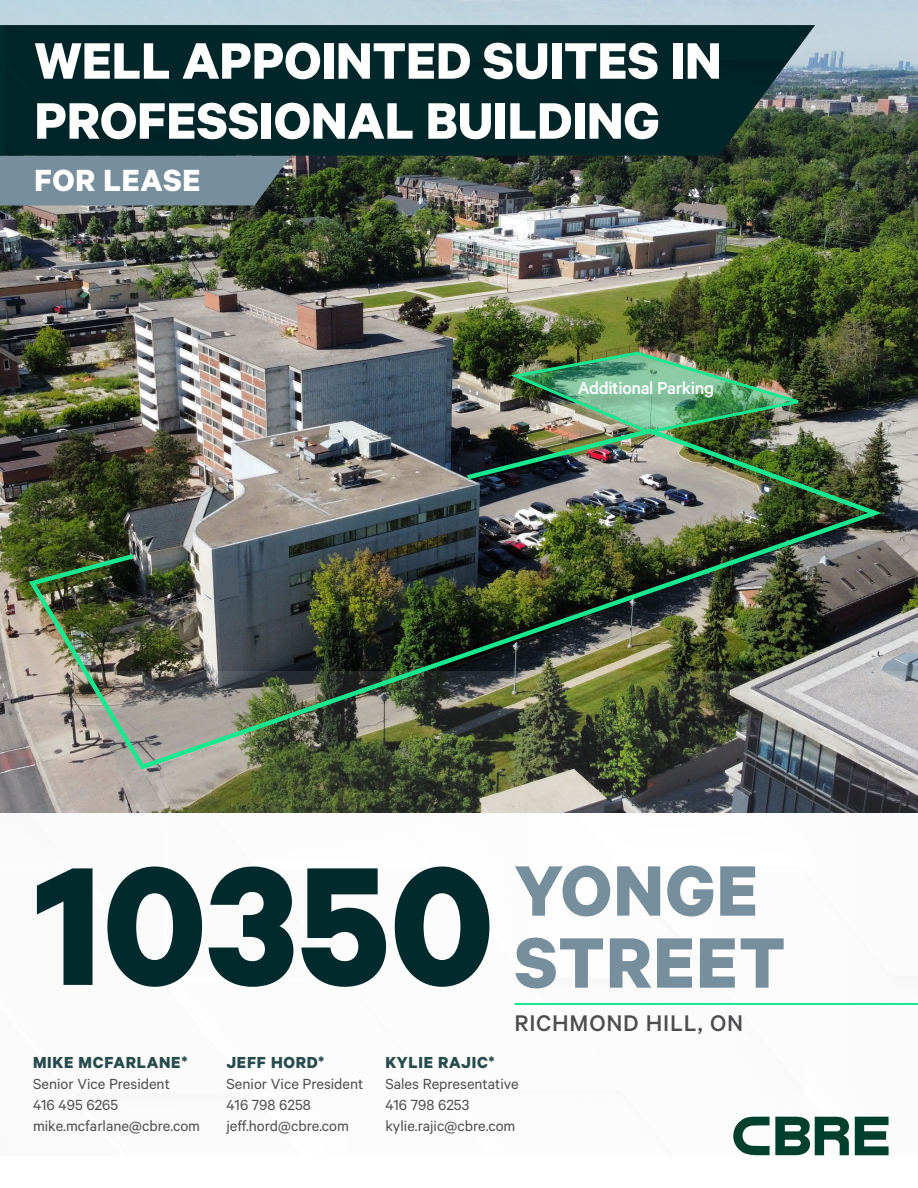
<style>
.page{position:relative;width:918px;height:1188px;background:#fff}
.page>*{position:absolute;margin:0;border:0;box-sizing:border-box;transform-origin:0 0}
.Main_Header{font:700 189.75px "Calibre";color:#012a2d}
.Main_Header-2{font:700 80.25px "Calibre";letter-spacing:.02em;color:#778f9c}
.Main_Header-3{font:700 57.75px "Calibre";color:#fff}
.Main_Header-4{font:700 34.5px "Calibre";letter-spacing:.02em;color:#fff}
.Main_Header-5{font:500 25.5px "Calibre";letter-spacing:.03em;color:#4d4d4f}
.Main_Header-6{font:500 19.5px "Calibre";letter-spacing:-.02em;color:#fff}
.Table_-_body{font:700 18px "Calibre";letter-spacing:.04em;color:#274a4d}
.body_text{font:16.5px "Calibre";color:#4d4d4f}
</style>
<div class="page">
<img style="left:0;top:0;width:918px;height:671px">
<img style="left:0;top:671px;width:918px;height:446px">
<svg style="left:733px;top:1117px;width:156px;height:39px"></svg>
<hr style="left:514px;top:1003px;width:404px;height:2px;background:#17e88f">
<div style="left:0;top:156px;width:291px;height:49px;background:#778f9c"></div>
<img style="left:6px;top:25px;width:809px;height:131px">
<img style="left:25px;top:426px;width:863px;height:346px">
<img style="left:505px;top:350px;width:305px;height:86px">
<div style="left:582px;top:384px;width:150px;height:31px;background:#000;opacity:.27"></div>
<svg style="left:201px;top:563px;width:39px;height:38px"></svg>
<p class="Main_Header-3" style="left:34px;top:25px;width:689px">WELL APPOINTED SUITES IN</p>
<p class="Main_Header-3" style="left:34px;top:85px;width:626px">PROFESSIONAL BUILDING</p>
<p class="Main_Header-4" style="left:34px;top:159px;width:167px">FOR LEASE</p>
<p class="Main_Header-6" style="left:578px;top:377px;width:138px">Additional Parking</p>
<p class="Main_Header" style="left:34px;top:810px;width:461px">10350</p>
<p class="Main_Header-2" style="left:514px;top:842px;width:245px">YONGE</p>
<p class="Main_Header-2" style="left:514px;top:914px;width:272px">STREET</p>
<p class="Main_Header-5" style="left:514px;top:1008px;width:230px">RICHMOND HILL, ON</p>
<p class="Table_-_body" style="left:33px;top:1051px;width:156px">MIKE MCFARLANE*</p>
<p class="body_text" style="left:33px;top:1074px;width:138px">Senior Vice President</p>
<p class="body_text" style="left:33px;top:1095px;width:87px">416 495 6265</p>
<p class="body_text" style="left:33px;top:1116px;width:169px">mike.mcfarlane@cbre.com</p>
<p class="Table_-_body" style="left:226px;top:1051px;width:99px">JEFF HORD*</p>
<p class="body_text" style="left:226px;top:1074px;width:138px">Senior Vice President</p>
<p class="body_text" style="left:226px;top:1095px;width:86px">416 798 6258</p>
<p class="body_text" style="left:226px;top:1116px;width:124px">jeff.hord@cbre.com</p>
<p class="Table_-_body" style="left:385px;top:1052px;width:111px">KYLIE RAJIC*</p>
<p class="body_text" style="left:385px;top:1075px;width:135px">Sales Representative</p>
<p class="body_text" style="left:385px;top:1096px;width:86px">416 798 6253</p>
<p class="body_text" style="left:385px;top:1117px;width:132px">kylie.rajic@cbre.com</p>
</div>
